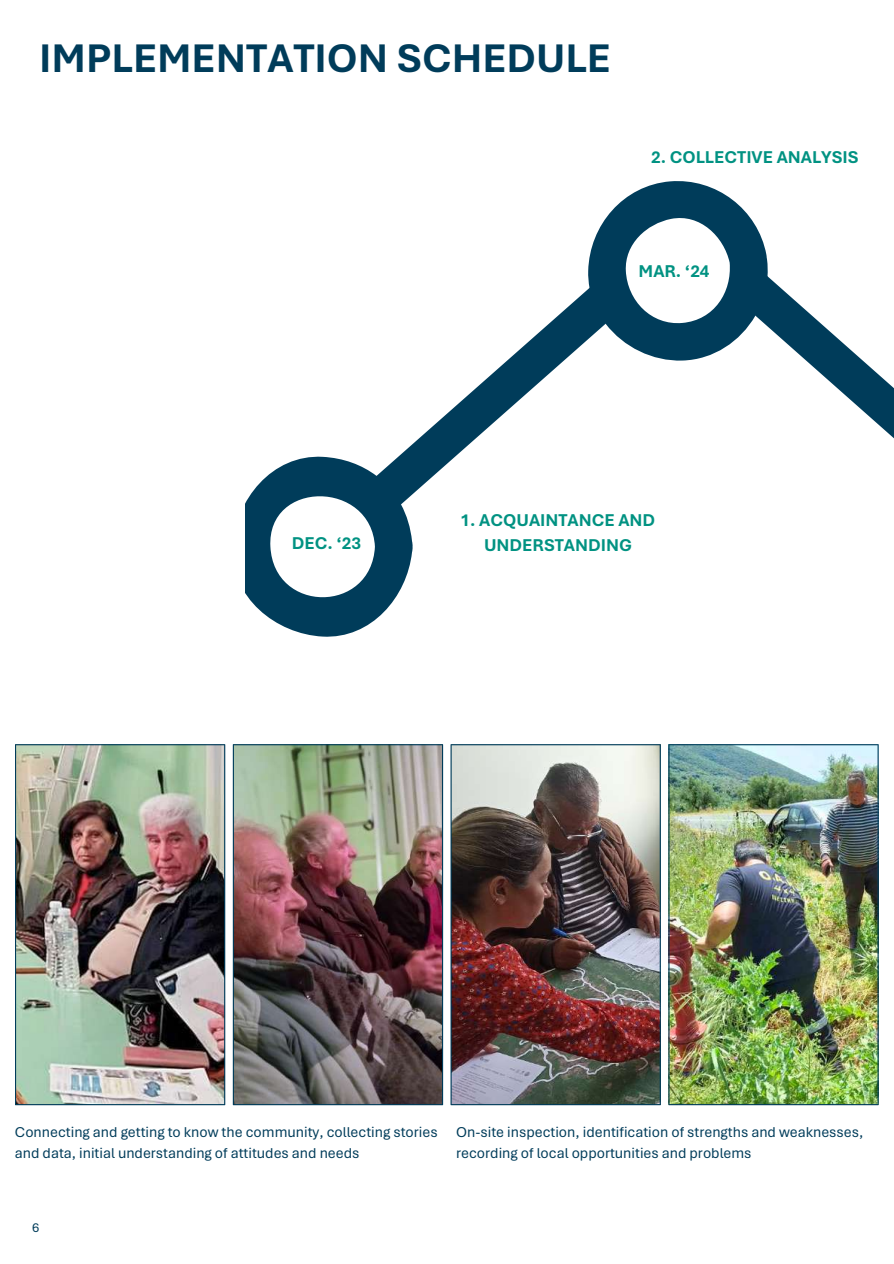
<style>
.page{position:relative;width:894px;height:1264px;background:#fff}
.page>*{position:absolute;margin:0;border:0;box-sizing:border-box;transform-origin:0 0}
.t1{font:700 42px "Aptos";color:#003c5a}
.t2{font:700 18px/24.8px "Aptos";color:#019282;text-align:center}
.t3{font:15px/20.2px "Aptos";color:#003c5a}
.t4{font:13.5px "Aptos";color:#003c5a}
</style>
<div class="page">
<img style="left:15px;top:744px;width:210px;height:361px">
<img style="left:233px;top:744px;width:210px;height:361px">
<img style="left:450px;top:744px;width:210px;height:361px">
<img style="left:668px;top:744px;width:210px;height:361px">
<svg style="left:245px;top:289px;width:343px;height:348px"></svg>
<svg style="left:588px;top:181px;width:305px;height:257px"></svg>
<h1 class="t1" style="left:39px;top:32px;width:573px">IMPLEMENTATION SCHEDULE</h1>
<p class="t2" style="left:651px;top:145px;width:209px">2. COLLECTIVE ANALYSIS</p>
<p class="t2" style="left:638px;top:258px;width:72px">MAR. ‘24</p>
<p class="t2" style="left:291px;top:531px;width:71px">DEC. ‘23</p>
<p class="t2" style="left:460px;top:508px;width:196px">1. ACQUAINTANCE AND<br>UNDERSTANDING</p>
<p class="t3" style="left:15px;top:1122px;width:424px">Connecting and getting to know the community, collecting stories and data, initial understanding of attitudes and needs</p>
<p class="t3" style="left:456px;top:1122px;width:408px">On-site inspection, identification of strengths and weaknesses, recording of local opportunities and problems</p>
<p class="t4" style="left:32px;top:1218px;width:9px">6</p>
</div>
